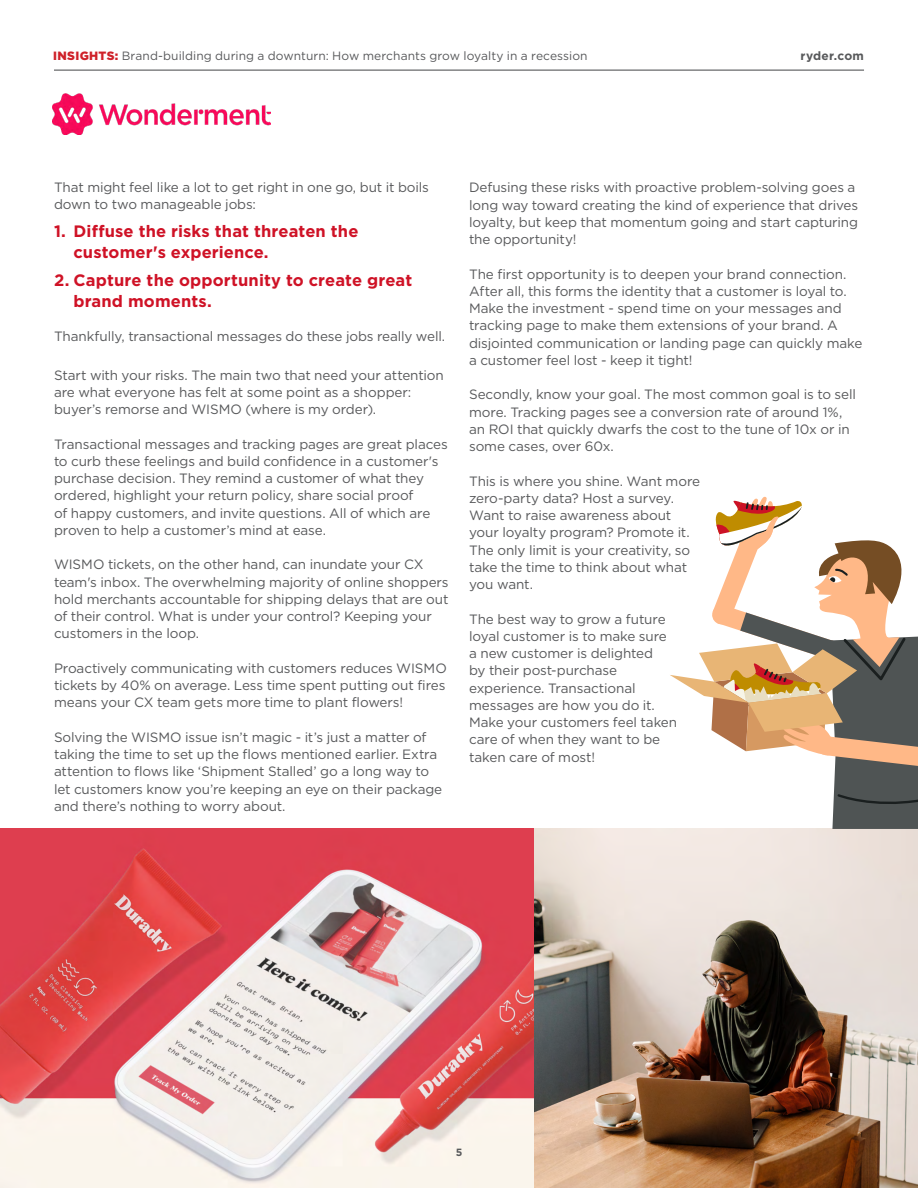
<style>
.page{position:relative;width:918px;height:1188px;background:#fff}
.page>*{position:absolute;margin:0;border:0;box-sizing:border-box;transform-origin:0 0}
.t1{font:700 16.5px/21px "Gotham";letter-spacing:.01em;color:#cf1226}
.t2{font:13.5px/17.2px "Gotham";letter-spacing:-.01em;color:#58595b}
.t3{font:12px "Gotham";letter-spacing:.005em;color:#58595b}
.t4{font:700 12px "Gotham";letter-spacing:.02em;color:#58595b}
.t5{font:700 10.5px "Gotham";color:#58595b}
.s1{font-weight:900;color:#cf2129}
</style>
<div class="page">
<hr style="left:54px;top:70px;width:810px;height:1px;background:#58595b">
<img style="left:0;top:829px;width:918px;height:359px">
<img style="left:52px;top:94px;width:219px;height:40px">
<svg style="left:670px;top:497px;width:248px;height:332px"></svg>
<p class="t3" style="left:53px;top:48px;width:536px"><span class="s1">INSIGHTS:</span> Brand-building during a downturn: How merchants grow loyalty in a recession</p>
<p class="t4" style="left:801px;top:48px;width:65px">ryder.com</p>
<p class="t2" style="left:54px;top:179px;width:376px">That might feel like a lot to get right in one go, but it boils down to two manageable jobs:</p>
<p class="t1" style="left:74px;top:221px;width:287px;text-indent:-20px">1. Diffuse the risks that threaten the customer's experience.</p>
<p class="t1" style="left:74px;top:270px;width:340px;text-indent:-20px">2. Capture the opportunity to create great brand moments.</p>
<p class="t2" style="left:54px;top:328px;width:393px">Thankfully, transactional messages do these jobs really well.</p>
<p class="t2" style="left:54px;top:366px;width:391px">Start with your risks. The main two that need your attention are what everyone has felt at some point as a shopper: buyer’s remorse and WISMO (where is my order).</p>
<p class="t2" style="left:54px;top:435px;width:395px">Transactional messages and tracking pages are great places to curb these feelings and build confidence in a customer's purchase decision. They remind a customer of what they ordered, highlight your return policy, share social proof<br>of happy customers, and invite questions. All of which are proven to help a customer’s mind at ease.</p>
<p class="t2" style="left:54px;top:556px;width:396px">WISMO tickets, on the other hand, can inundate your CX team's inbox. The overwhelming majority of online shoppers hold merchants accountable for shipping delays that are out of their control. What is under your control? Keeping your customers in the loop.</p>
<p class="t2" style="left:54px;top:659px;width:394px;text-align:justify">Proactively communicating with customers reduces WISMO tickets by 40% on average. Less time spent putting out fires means your CX team gets more time to plant flowers!</p>
<p class="t2" style="left:54px;top:728px;width:390px">Solving the WISMO issue isn’t magic - it’s just a matter of taking the time to set up the flows mentioned earlier. Extra attention to flows like ‘Shipment Stalled’ go a long way to let customers know you’re keeping an eye on their package and there’s nothing to worry about.</p>
<p class="t2" style="left:469px;top:179px;width:390px">Defusing these risks with proactive problem-solving goes a long way toward creating the kind of experience that drives loyalty, but keep that momentum going and start capturing the opportunity!</p>
<p class="t2" style="left:469px;top:265px;width:395px">The first opportunity is to deepen your brand connection.<br>After all, this forms the identity that a customer is loyal to.<br>Make the investment - spend time on your messages and tracking page to make them extensions of your brand. A disjointed communication or landing page can quickly make a customer feel lost - keep it tight!</p>
<p class="t2" style="left:469px;top:386px;width:388px">Secondly, know your goal. The most common goal is to sell more. Tracking pages see a conversion rate of around 1%, an ROI that quickly dwarfs the cost to the tune of 10x or in some cases, over 60x.</p>
<p class="t2" style="left:469px;top:472px;width:233px">This is where you shine. Want more zero-party data? Host a survey.<br>Want to raise awareness about your loyalty program? Promote it.<br>The only limit is your creativity, so take the time to think about what you want.</p>
<p class="t2" style="left:469px;top:610px;width:210px">The best way to grow a future loyal customer is to make sure a new customer is delighted<br>by their post-purchase experience. Transactional messages are how you do it.<br>Make your customers feel taken care of when they want to be taken care of most!</p>
<p class="t5" style="left:456px;top:1145px;width:8px">5</p>
</div>
